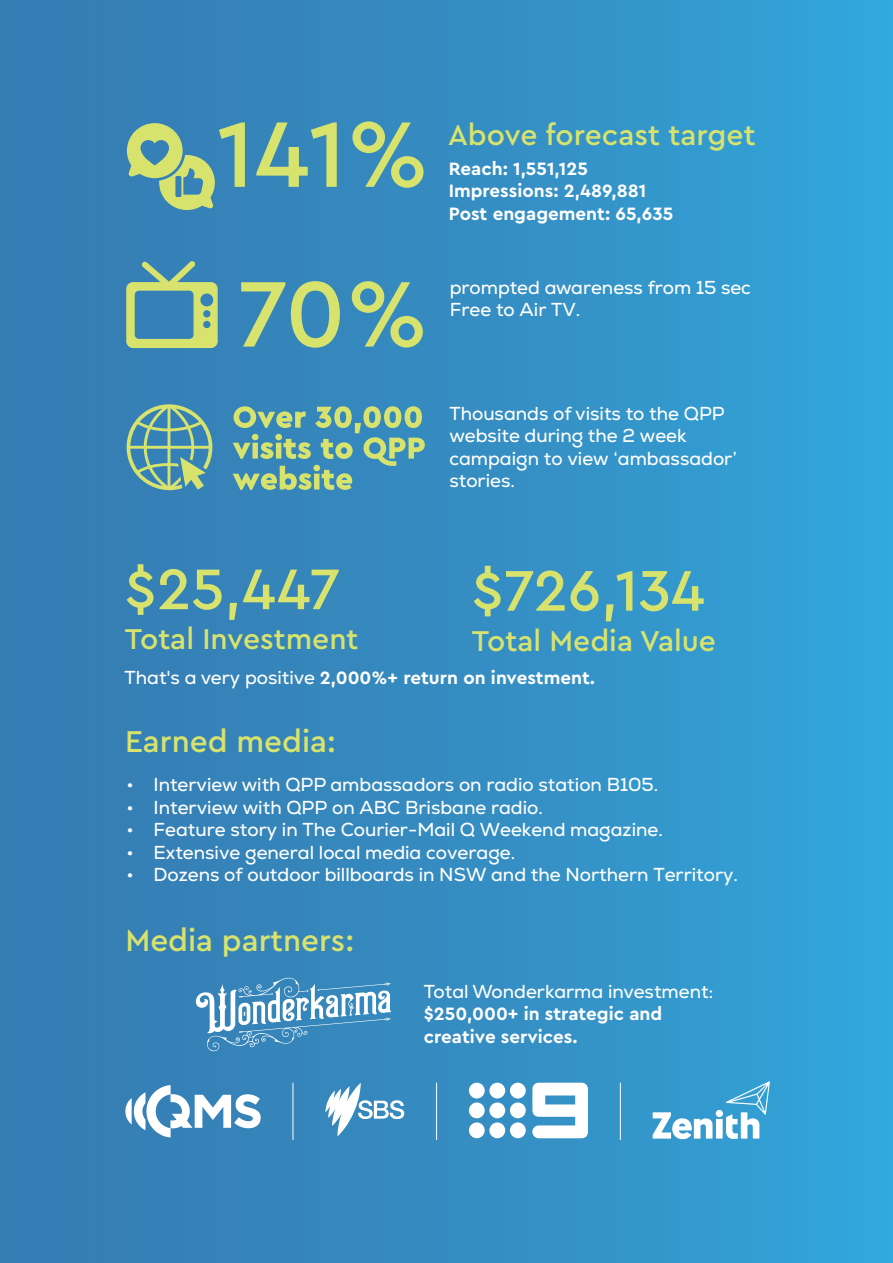
<style>
.page{position:relative;width:893px;height:1263px;background:#fff}
.page>*{position:absolute;margin:0;border:0;box-sizing:border-box;transform-origin:0 0}
.t1{font:500 97.5px "Cera Pro";color:#d8e36d}
.t2{font:500 60px "Cera Pro";color:#d8e36d}
.t3{font:500 31.5px "Cera Pro";color:#d8e36d}
.t4{font:500 30px "Cera Pro";color:#d8e36d}
.t5{font:18.75px/22.5px "Nexa";color:#fff}
.t6{font:700 18.75px/22.5px "Cera Pro";color:#fff}
.s1{font-family:"Nexa";font-weight:400}
</style>
<div class="page">
<div style="left:0;top:0;width:893px;height:1263px;background:linear-gradient(to right,#3678ae,#32a4d8)"></div>
<hr style="left:293px;top:1083px;width:1px;height:57px;background:#fff">
<hr style="left:436px;top:1083px;width:1px;height:57px;background:#fff">
<hr style="left:620px;top:1083px;width:1px;height:57px;background:#fff">
<svg style="left:125px;top:1085px;width:136px;height:52px"></svg>
<svg style="left:325px;top:1083px;width:80px;height:53px"></svg>
<div style="left:469px;top:1083px;width:16px;height:15px;background:#fff;border-radius:50%"></div>
<div style="left:489px;top:1083px;width:16px;height:15px;background:#fff;border-radius:50%"></div>
<div style="left:510px;top:1083px;width:16px;height:15px;background:#fff;border-radius:50%"></div>
<div style="left:469px;top:1102px;width:16px;height:16px;background:#fff;border-radius:50%"></div>
<div style="left:489px;top:1102px;width:16px;height:16px;background:#fff;border-radius:50%"></div>
<div style="left:510px;top:1102px;width:16px;height:16px;background:#fff;border-radius:50%"></div>
<div style="left:469px;top:1122px;width:16px;height:16px;background:#fff;border-radius:50%"></div>
<div style="left:489px;top:1122px;width:16px;height:16px;background:#fff;border-radius:50%"></div>
<div style="left:510px;top:1122px;width:16px;height:16px;background:#fff;border-radius:50%"></div>
<svg style="left:532px;top:1083px;width:56px;height:55px"></svg>
<svg style="left:653px;top:1081px;width:117px;height:58px"></svg>
<div style="left:716px;top:1110px;width:7px;height:7px;background:#fff;border-radius:50%"></div>
<svg style="left:126px;top:261px;width:92px;height:87px;background:#78a998"></svg>
<svg style="left:233px;top:406px;width:192px;height:84px;background:#6aa4a2"></svg>
<svg style="left:127px;top:404px;width:85px;height:86px;background:#6aa09e"></svg>
<svg style="left:127px;top:123px;width:88px;height:87px;background:#81af93"></svg>
<svg style="left:193px;top:978px;width:198px;height:73px;background:#61a0c9"></svg>
<h1 class="t1" style="left:217px;top:89px;width:214px">141%</h1>
<h3 class="t4" style="left:448px;top:115px;width:309px">Above forecast target</h3>
<p class="t6" style="left:449px;top:157px;width:226px">Reach: 1,551,125<br>Impressions: 2,489,881<br>Post engagement: 65,635</p>
<h1 class="t1" style="left:238px;top:249px;width:193px">70%</h1>
<p class="t5" style="left:450px;top:276px;width:303px">prompted awareness from 15 sec<br>Free to Air TV.</p>
<p class="t5" style="left:449px;top:402px;width:289px">Thousands of visits to the QPP website during the 2 week campaign to view ‘ambassador’ stories.</p>
<h2 class="t2" style="left:125px;top:549px;width:217px">$25,447</h2>
<h3 class="t4" style="left:125px;top:619px;width:235px">Total Investment</h3>
<h2 class="t2" style="left:472px;top:551px;width:235px">$726,134</h2>
<h3 class="t4" style="left:472px;top:620px;width:246px">Total Media Value</h3>
<p class="t6" style="left:125px;top:665px;width:472px"><span class="s1">That's a very positive</span> 2,000%+ return on investment.</p>
<h3 class="t3" style="left:125px;top:721px;width:212px">Earned media:</h3>
<p class="t5" style="left:126px;top:774px;width:533px">• Interview with QPP ambassadors on radio station B105.</p>
<p class="t5" style="left:126px;top:796px;width:418px">• Interview with QPP on ABC Brisbane radio.</p>
<p class="t5" style="left:126px;top:819px;width:538px">• Feature story in The Courier-Mail Q Weekend magazine.</p>
<p class="t5" style="left:126px;top:841px;width:390px">• Extensive general local media coverage.</p>
<p class="t5" style="left:126px;top:864px;width:613px">• Dozens of outdoor billboards in NSW and the Northern Territory.</p>
<h3 class="t3" style="left:125px;top:919px;width:230px">Media partners:</h3>
<p class="t5" style="left:424px;top:980px;width:291px">Total Wonderkarma investment:</p>
<p class="t6" style="left:424px;top:1002px;width:240px">$250,000+ in strategic and creative services.</p>
</div>
